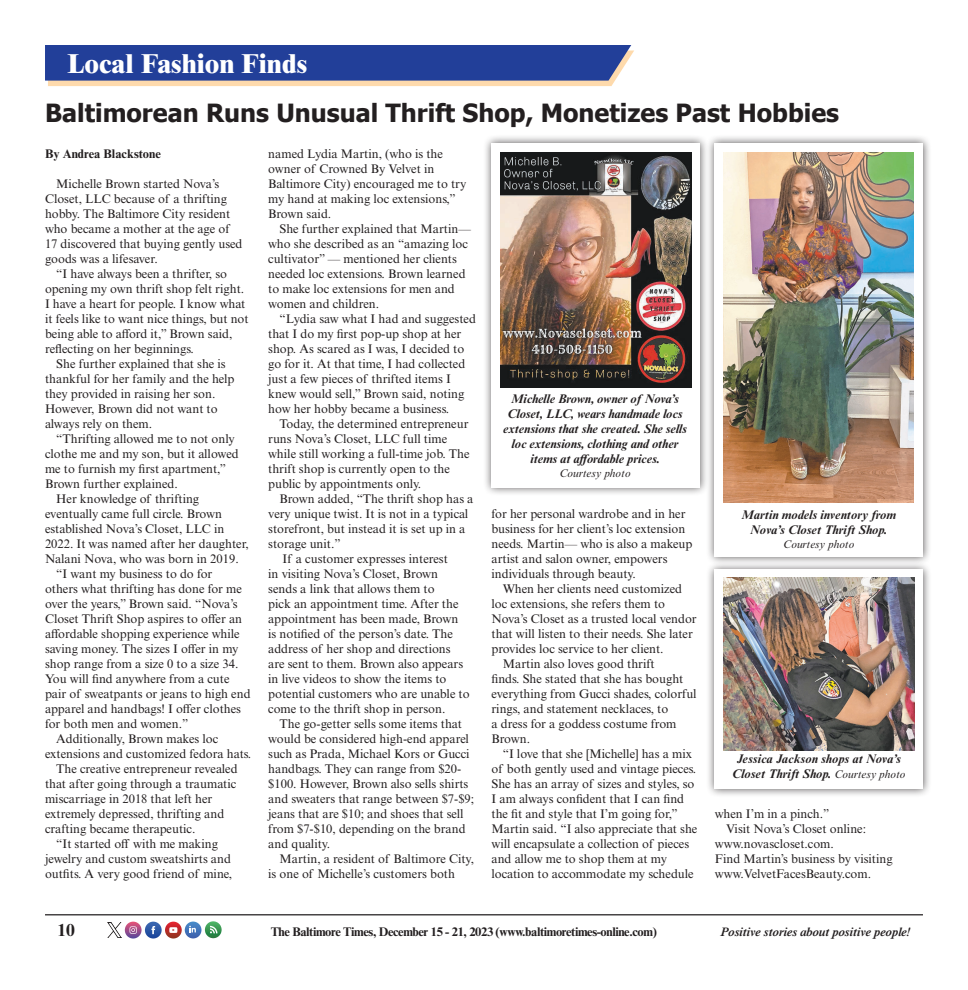
<style>
.page{position:relative;width:968px;height:990px;background:#fff}
.page>*{position:absolute;margin:0;border:0;box-sizing:border-box;transform-origin:0 0}
.Kicker{font:800 27.5px "Times NRMT Std";color:#fff}
.t1{font:700 25px "Tahoma";color:#231f20}
.t2{font:700 17.5px "Times NRMT Std";color:#231f20}
.Body{font:12.5px/15px "Times NRMT Std";color:#231f20}
.t3{font:italic 700 12.5px/15px "Times NRMT Std";letter-spacing:-.01em;color:#231f20;text-align:center}
.t4{font:700 12.5px "Times NRMT Std";letter-spacing:-.03em;color:#231f20}
.t5{font:italic 600 12.5px "Times NRMT Std";letter-spacing:-.03em;color:#231f20}
.t6{font:700 12.5px "Times NRMT Std";color:#231f20}
.Credit{font:italic 11.25px "Times NRMT Std";color:#231f20}
.s1{font-weight:400;font-size:11.25px}
</style>
<div class="page">
<img style="left:205px;top:921px;width:17px;height:17px">
<svg style="left:210px;top:926px;width:7px;height:7px"></svg>
<img style="left:125px;top:922px;width:16px;height:17px">
<svg style="left:129px;top:926px;width:8px;height:8px"></svg>
<img style="left:145px;top:922px;width:17px;height:17px">
<svg style="left:151px;top:926px;width:4px;height:8px"></svg>
<img style="left:165px;top:922px;width:17px;height:17px">
<svg style="left:169px;top:927px;width:8px;height:6px"></svg>
<img style="left:185px;top:922px;width:16px;height:16px">
<svg style="left:189px;top:926px;width:7px;height:6px"></svg>
<img style="left:108px;top:923px;width:13px;height:14px">
<hr style="left:45px;top:914px;width:877px;height:1px;background:#231f20">
<svg style="left:45px;top:45px;width:589px;height:41px;background:#43579d"></svg>
<div style="left:482px;top:134px;width:226px;height:362px;background:#231f20;opacity:.75"></div>
<div style="left:491px;top:143px;width:208px;height:345px;background:#fff"></div>
<img style="left:500px;top:152px;width:191px;height:235px">
<div style="left:706px;top:134px;width:225px;height:431px;background:#231f20;opacity:.75"></div>
<div style="left:714px;top:143px;width:208px;height:413px;background:#fff"></div>
<img style="left:723px;top:152px;width:190px;height:350px">
<div style="left:706px;top:561px;width:225px;height:237px;background:#231f20;opacity:.75"></div>
<div style="left:714px;top:570px;width:208px;height:219px;background:#fff"></div>
<img style="left:723px;top:578px;width:191px;height:172px">
<p class="Kicker" style="left:68px;top:47px;width:241px">Local Fashion Finds</p>
<p class="t1" style="left:45px;top:96px;width:795px">Baltimorean Runs Unusual Thrift Shop, Monetizes Past Hobbies</p>
<p class="t6" style="left:45px;top:146px;width:117px">By Andrea Blackstone</p>
<p class="Body" style="left:45px;top:177px;width:199px;text-indent:11px">Michelle Brown started Nova’s<br>Closet, LLC because of a thrifting hobby. The Baltimore City resident who became a mother at the age of<br>17 discovered that buying gently used goods was a lifesaver.</p>
<p class="Body" style="left:45px;top:267px;width:205px;text-indent:11px">“I have always been a thrifter, so opening my own thrift shop felt right.<br>I have a heart for people. I know what it feels like to want nice things, but not being able to afford it,” Brown said, reflecting on her beginnings.</p>
<p class="Body" style="left:45px;top:357px;width:191px;text-indent:11px">She further explained that she is thankful for her family and the help they provided in raising her son.<br>However, Brown did not want to always rely on them.</p>
<p class="Body" style="left:45px;top:432px;width:195px;text-indent:11px">“Thrifting allowed me to not only clothe me and my son, but it allowed me to furnish my first apartment,”<br>Brown further explained.</p>
<p class="Body" style="left:45px;top:492px;width:205px;text-indent:11px">Her knowledge of thrifting eventually came full circle. Brown established Nova’s Closet, LLC in 2022. It was named after her daughter, Nalani Nova, who was born in 2019.</p>
<p class="Body" style="left:45px;top:567px;width:207px;text-indent:11px">“I want my business to do for<br>others what thrifting has done for me over the years,” Brown said. “Nova’s Closet Thrift Shop aspires to offer an affordable shopping experience while saving money. The sizes I offer in my shop range from a size 0 to a size 34.<br>You will find anywhere from a cute pair of sweatpants or jeans to high end apparel and handbags! I offer clothes for both men and women.”</p>
<p class="Body" style="left:45px;top:732px;width:208px;text-indent:11px">Additionally, Brown makes loc extensions and customized fedora hats.</p>
<p class="Body" style="left:45px;top:762px;width:194px;text-indent:11px">The creative entrepreneur revealed that after going through a traumatic miscarriage in 2018 that left her extremely depressed, thrifting and crafting became therapeutic.</p>
<p class="Body" style="left:45px;top:837px;width:189px;text-align:center">“It started off with me making jewelry and custom sweatshirts and outfits. A very good friend of mine,</p>
<p class="Body" style="left:268px;top:147px;width:199px">named Lydia Martin, (who is the owner of Crowned By Velvet in<br>Baltimore City) encouraged me to try my hand at making loc extensions,”<br>Brown said.</p>
<p class="Body" style="left:268px;top:222px;width:204px;text-indent:11px">She further explained that Martin— who she described as an “amazing loc cultivator” — mentioned her clients needed loc extensions. Brown learned to make loc extensions for men and women and children.</p>
<p class="Body" style="left:268px;top:312px;width:209px;text-indent:11px">“Lydia saw what I had and suggested that I do my first pop-up shop at her shop. As scared as I was, I decided to go for it. At that time, I had collected just a few pieces of thrifted items I knew would sell,” Brown said, noting how her hobby became a business.</p>
<p class="Body" style="left:268px;top:417px;width:203px;text-indent:11px">Today, the determined entrepreneur runs Nova’s Closet, LLC full time while still working a full-time job. The thrift shop is currently open to the public by appointments only.</p>
<p class="Body" style="left:268px;top:492px;width:207px;text-indent:11px">Brown added, “The thrift shop has a very unique twist. It is not in a typical storefront, but instead it is set up in a storage unit.”</p>
<p class="Body" style="left:268px;top:552px;width:203px;text-indent:14px">If a customer expresses interest<br>in visiting Nova’s Closet, Brown sends a link that allows them to<br>pick an appointment time. After the appointment has been made, Brown is notified of the person’s date. The address of her shop and directions are sent to them. Brown also appears in live videos to show the items to potential customers who are unable to come to the thrift shop in person.</p>
<p class="Body" style="left:268px;top:717px;width:207px;text-indent:11px">The go-getter sells some items that would be considered high-end apparel such as Prada, Michael Kors or Gucci handbags. They can range from $20- $100. However, Brown also sells shirts and sweaters that range between $7-$9; jeans that are $10; and shoes that sell from $7-$10, depending on the brand and quality.</p>
<p class="Body" style="left:268px;top:852px;width:207px;text-indent:11px">Martin, a resident of Baltimore City, is one of Michelle’s customers both</p>
<p class="t3" style="left:503px;top:392px;width:185px">Michelle Brown, owner of Nova’s Closet, LLC, wears handmade locs extensions that she created. She sells loc extensions, clothing and other items at affordable prices.</p>
<p class="Credit" style="left:559px;top:467px;width:73px">Courtesy photo</p>
<p class="Body" style="left:491px;top:507px;width:202px">for her personal wardrobe and in her business for her client’s loc extension needs. Martin— who is also a makeup artist and salon owner, empowers individuals through beauty.</p>
<p class="Body" style="left:491px;top:582px;width:207px;text-indent:11px">When her clients need customized loc extensions, she refers them to Nova’s Closet as a trusted local vendor that will listen to their needs. She later provides loc service to her client.</p>
<p class="Body" style="left:491px;top:657px;width:207px;text-indent:11px">Martin also loves good thrift<br>finds. She stated that she has bought everything from Gucci shades, colorful rings, and statement necklaces, to<br>a dress for a goddess costume from<br>Brown.</p>
<p class="Body" style="left:491px;top:747px;width:207px;text-indent:11px">“I love that she [Michelle] has a mix of both gently used and vintage pieces.<br>She has an array of sizes and styles, so I am always confident that I can find the fit and style that I’m going for,” Martin said. “I also appreciate that she will encapsulate a collection of pieces and allow me to shop them at my location to accommodate my schedule</p>
<p class="t3" style="left:741px;top:508px;width:156px">Martin models inventory from<br>Nova’s Closet Thrift Shop.</p>
<p class="Credit" style="left:783px;top:537px;width:73px">Courtesy photo</p>
<p class="t3" style="left:732px;top:752px;width:175px">Jessica Jackson shops at Nova’s<br>Closet Thrift Shop. <span class="s1">Courtesy photo</span></p>
<p class="Body" style="left:714px;top:807px;width:116px">when I’m in a pinch.”</p>
<p class="Body" style="left:714px;top:822px;width:179px;text-indent:11px">Visit Nova’s Closet online: www.novascloset.com.<br>Find Martin’s business by visiting www.VelvetFacesBeauty.com.</p>
<p class="t2" style="left:58px;top:919px;width:19px">10</p>
<p class="t4" style="left:271px;top:924px;width:387px">The Baltimore Times, December 15 - 21, 2023 (www.baltimoretimes-online.com)</p>
<p class="t5" style="left:719px;top:925px;width:192px">Positive stories about positive people!</p>
</div>
